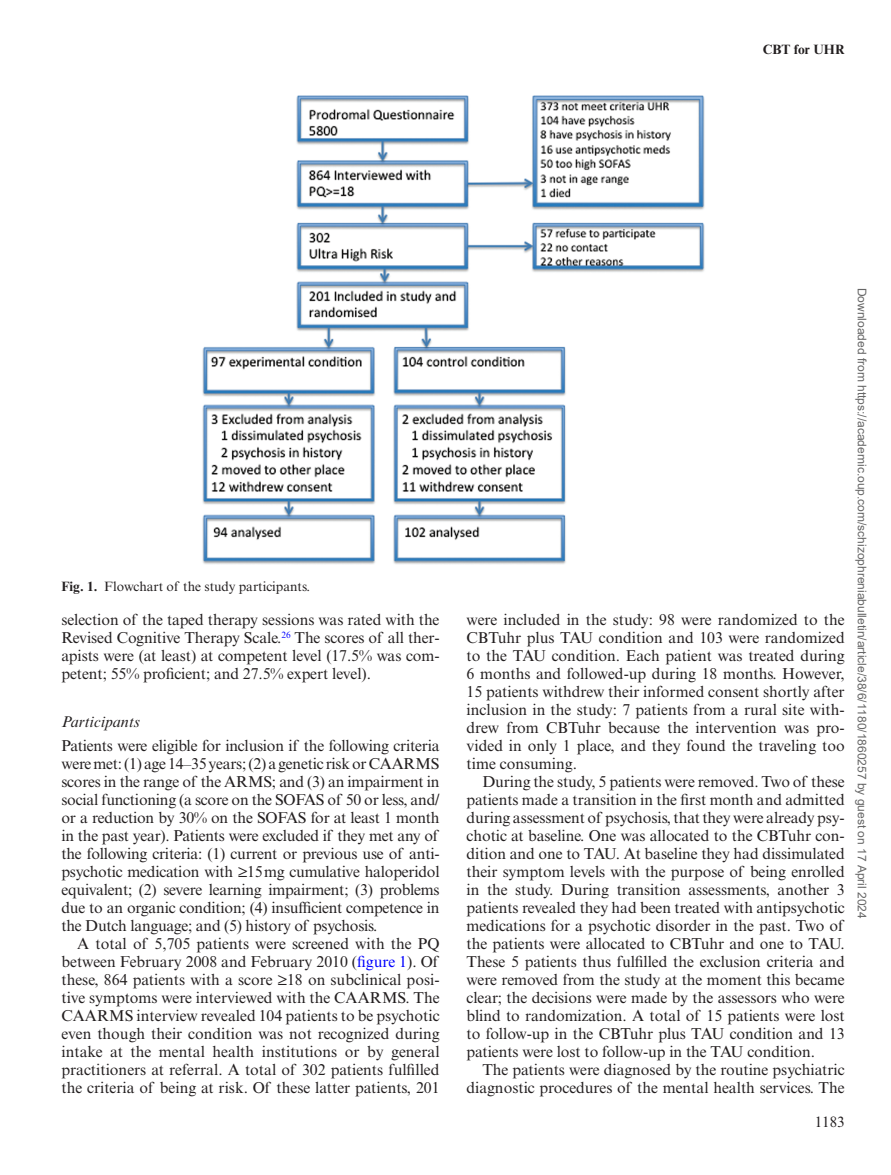
<style>
.page{position:relative;width:891px;height:1175px;background:#fff}
.page>*{position:absolute;margin:0;border:0;box-sizing:border-box;transform-origin:0 0}
.t1{font:15.75px/18px "Times New Roman MT Std";color:#231f20;text-align:justify}
.t2{font:italic 15.75px "Times New Roman MT Std";color:#231f20}
.t3{font:15px "Times New Roman MT Std";color:#231f20}
.t4{font:13.5px "Times New Roman MT Std";color:#231f20}
.t5{font:700 13.5px "Times New Roman MT Std";color:#231f20}
.t6{font:12px "Arial";color:#666}
.s1{font-weight:700}
.s2{font-family:"Gandhari Unicode"}
.s3{color:#00f}
</style>
<div class="page">
<img style="left:202px;top:95px;width:503px;height:469px">
<p class="t5" style="left:763px;top:41px;width:83px">CBT for UHR</p>
<p class="t4" style="left:61px;top:579px;width:250px"><span class="s1">Fig. 1.</span> Flowchart of the study participants.</p>
<p class="t1" style="left:61px;top:610px;width:380px">selection of the taped therapy sessions was rated with the Revised Cognitive Therapy Scale.<sup>26</sup> The scores of all ther&shy;apists were (at least) at competent level (17.5% was com&shy;petent; 55% proficient; and 27.5% expert level).</p>
<p class="t2" style="left:61px;top:712px;width:80px">Participants</p>
<p class="t1" style="left:61px;top:736px;width:380px">Patients were eligible for inclusion if the following criteria were met: (1) age 14–35 years; (2) a genetic risk or CAARMS scores in the range of the ARMS; and (3) an impairment in social functioning (a score on the SOFAS of 50 or less, and/ or a reduction by 30% on the SOFAS for at least 1 month in the past year). Patients were excluded if they met any of the following criteria: (1) current or previous use of anti&shy;psychotic medication with <span class="s2">≥</span>15mg cumulative haloperidol equivalent; (2) severe learning impairment; (3) problems due to an organic condition; (4) insufficient competence in the Dutch language; and (5) history of psychosis.</p>
<p class="t1" style="left:61px;top:934px;width:380px;text-indent:16px">A total of 5,705 patients were screened with the PQ between February 2008 and February 2010 (<span class="s3">figure 1</span>). Of these, 864 patients with a score <span class="s2">≥</span>18 on subclinical posi&shy;tive symptoms were interviewed with the CAARMS. The CAARMS interview revealed 104 patients to be psychotic even though their condition was not recognized during intake at the mental health institutions or by general practitioners at referral. A total of 302 patients fulfilled the criteria of being at risk. Of these latter patients, 201</p>
<p class="t1" style="left:466px;top:610px;width:380px">were included in the study: 98 were randomized to the CBTuhr plus TAU condition and 103 were randomized to the TAU condition. Each patient was treated during 6 months and followed-up during 18 months. However, 15 patients withdrew their informed consent shortly after inclusion in the study: 7 patients from a rural site with&shy;drew from CBTuhr because the intervention was pro&shy;vided in only 1 place, and they found the traveling too time consuming.</p>
<p class="t1" style="left:466px;top:772px;width:380px;text-indent:16px">During the study, 5 patients were removed. Two of these patients made a transition in the first month and admitted during assessment of psychosis, that they were already psy&shy;chotic at baseline. One was allocated to the CBTuhr con&shy;dition and one to TAU. At baseline they had dissimulated their symptom levels with the purpose of being enrolled in the study. During transition assessments, another 3 patients revealed they had been treated with antipsychotic medications for a psychotic disorder in the past. Two of the patients were allocated to CBTuhr and one to TAU.<br>These 5 patients thus fulfilled the exclusion criteria and were removed from the study at the moment this became clear; the decisions were made by the assessors who were blind to randomization. A total of 15 patients were lost to follow-up in the CBTuhr plus TAU condition and 13 patients were lost to follow-up in the TAU condition.</p>
<p class="t1" style="left:466px;top:1061px;width:380px;text-align:right">The patients were diagnosed by the routine psychiatric diagnostic procedures of the mental health services. The</p>
<p class="t3" style="left:814px;top:1113px;width:31px">1183</p>
<p class="t6" style="left:866px;top:288px;width:632px;rotate:90deg">Downloaded from https://academic.oup.com/schizophreniabulletin/article/38/6/1180/1860257 by guest on 17 April 2024</p>
</div>
